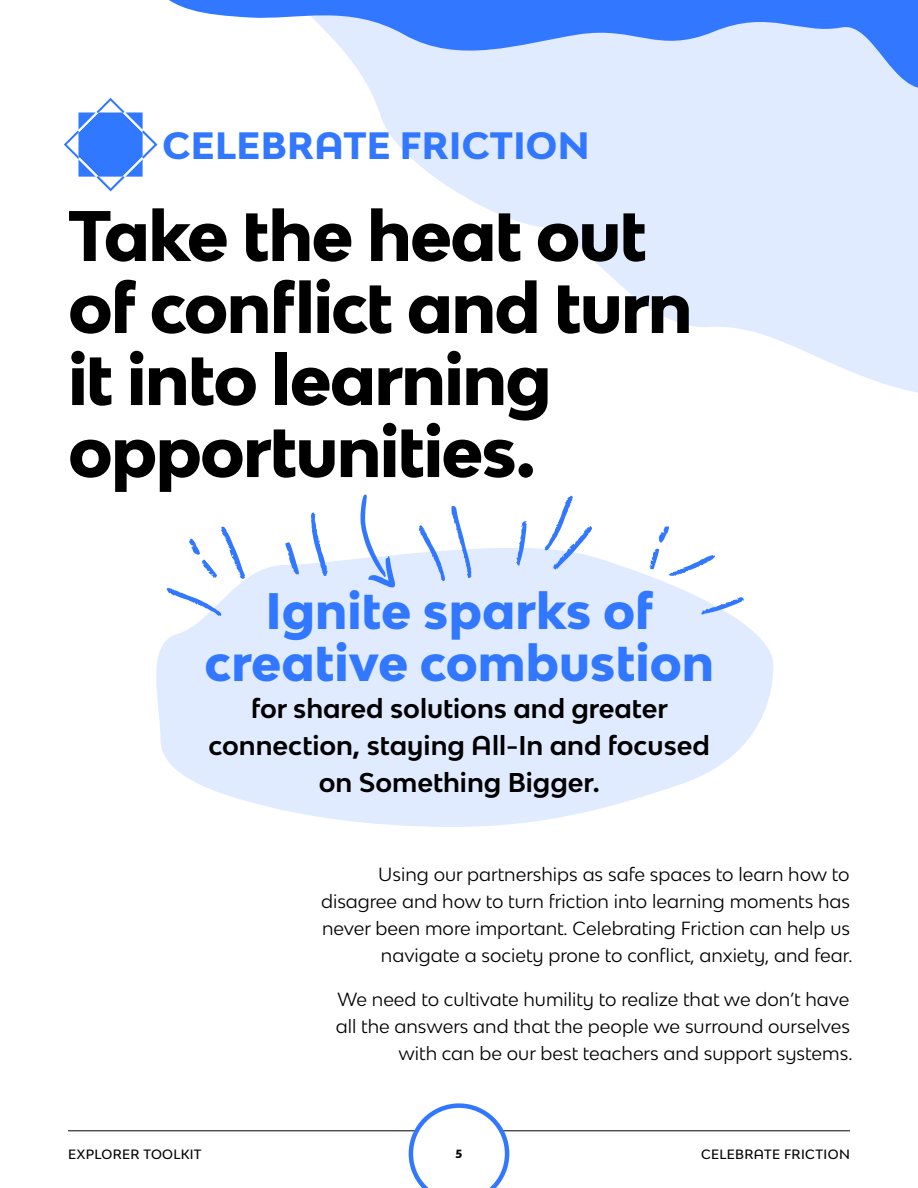
<style>
.page{position:relative;width:918px;height:1188px;background:#fff}
.page>*{position:absolute;margin:0;border:0;box-sizing:border-box;transform-origin:0 0}
.t1{font:800 67.5px/72px "Bw Modelica SS01";letter-spacing:-.025em;color:#000}
.t2{font:800 48.45px/51.3px "Bw Modelica SS01";color:#3177ff;text-align:center}
.t3{font:800 36px "Bw Modelica SS01";letter-spacing:.01em;color:#3177ff}
.t4{font:700 25.65px/37px "Bw Modelica SS01";color:#000;text-align:center}
.t5{font:18px/27px "Bw Modelica SS01";color:#000;text-align:right}
.t6{font:500 12.75px "Bw Modelica SS01";letter-spacing:.025em;color:#000}
.t7{font:800 11.25px "Bw Modelica SS01";color:#000}
</style>
<div class="page">
<svg style="left:373px;top:96px;width:545px;height:297px;fill:#e0ebff"></svg>
<svg style="left:156px;top:547px;width:617px;height:280px;fill:#e0ebff"></svg>
<svg style="left:360px;top:494px;width:35px;height:93px"></svg>
<svg style="left:64px;top:98px;width:93px;height:93px"></svg>
<svg style="left:451px;top:505px;width:21px;height:73px"></svg>
<svg style="left:701px;top:597px;width:43px;height:18px"></svg>
<svg style="left:516px;top:521px;width:11px;height:45px"></svg>
<svg style="left:285px;top:542px;width:14px;height:33px"></svg>
<svg style="left:545px;top:495px;width:47px;height:75px"></svg>
<svg style="left:166px;top:588px;width:55px;height:28px"></svg>
<svg style="left:419px;top:525px;width:26px;height:56px"></svg>
<svg style="left:189px;top:527px;width:56px;height:52px"></svg>
<svg style="left:649px;top:526px;width:66px;height:50px"></svg>
<svg style="left:311px;top:513px;width:16px;height:63px"></svg>
<svg style="left:169px;top:0;width:749px;height:96px;fill:#e0ebff"></svg>
<hr style="left:68px;top:1130px;width:782px;height:1px;background:#000">
<svg style="left:409px;top:1103px;width:100px;height:85px"></svg>
<h3 class="t3" style="left:163px;top:122px;width:428px">CELEBRATE FRICTION</h3>
<h1 class="t1" style="left:68px;top:198px;width:626px">Take the heat out of conflict and turn it into learning opportunities.</h1>
<h2 class="t2" style="left:205px;top:585px;width:511px">Ignite sparks of creative combustion</h2>
<h3 class="t4" style="left:209px;top:689px;width:503px">for shared solutions and greater connection, staying All-In and focused on Something Bigger.</h3>
<p class="t5" style="left:321px;top:861px;width:533px">Using our partnerships as safe spaces to learn how to disagree and how to turn friction into learning moments has never been more important. Celebrating Friction can help us navigate a society prone to conflict, anxiety, and fear.</p>
<p class="t5" style="left:336px;top:986px;width:518px">We need to cultivate humility to realize that we don’t have all the answers and that the people we surround ourselves with can be our best teachers and support systems.</p>
<p class="t6" style="left:68px;top:1146px;width:135px">EXPLORER CTOOLKIT</p>
<p class="t6" style="left:153px;top:1146px;width:86px">URRICULUM</p>
<p class="t7" style="left:456px;top:1147px;width:8px">25</p>
<p class="t6" style="left:701px;top:1146px;width:150px">CELEBRATE FRICTION</p>
</div>
